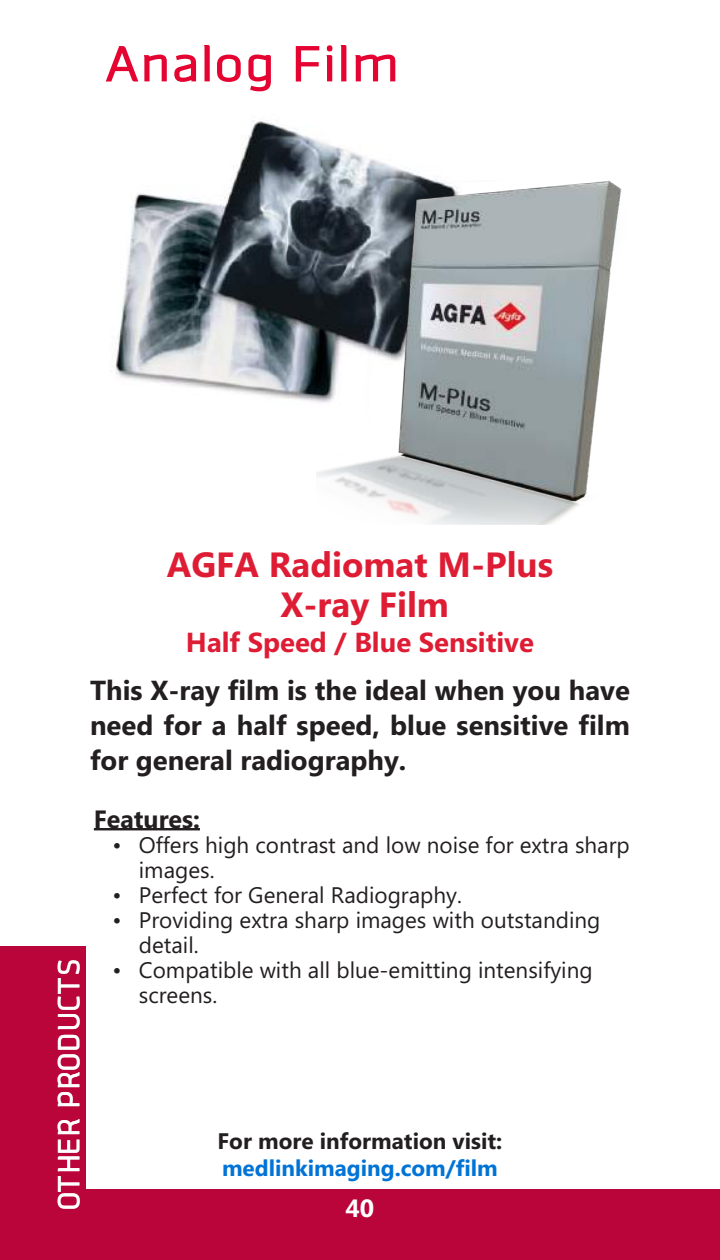
<style>
.page{position:relative;width:720px;height:1260px;background:#fff}
.page>*{position:absolute;margin:0;border:0;box-sizing:border-box;transform-origin:0 0}
.t1{font:50px "Vieworks B";color:#e40331;scale:1.09 1}
.t2{font:700 35px/40px "Microsoft Phags Pa";color:#de1d35;text-align:center}
.t3{font:30px "Vieworks B";color:#fff}
.t4{font:700 27.5px/35px "Microsoft Phags Pa";color:#231f20;text-align:justify}
.t5{font:700 27.5px "Microsoft Phags Pa";color:#de1d35}
.t6{font:700 25px "Microsoft Phags Pa";color:#231f20}
.t7{font:700 25px "Microsoft Phags Pa";color:#fff}
.t8{font:22.5px/25px "Microsoft Phags Pa";color:#231f20}
.t9{font:700 22.5px "Microsoft Phags Pa";color:#231f20}
.t10{font:700 22.5px "Microsoft Phags Pa";color:#0073d6}
</style>
<div class="page">
<div style="left:0;top:1189px;width:720px;height:71px;background:#ba053a"></div>
<div style="left:0;top:946px;width:86px;height:314px;background:#ba053a"></div>
<hr style="left:94px;top:828px;width:106px;height:2px;background:#231f20">
<img style="left:115px;top:121px;width:322px;height:281px">
<img style="left:316px;top:180px;width:306px;height:345px">
<h1 class="t1" style="left:105px;top:34px;width:272px">Analog Film</h1>
<h3 class="t3" style="left:51px;top:1211px;width:254px;rotate:-90deg">OTHER PRODUCTS</h3>
<h2 class="t2" style="left:167px;top:542px;width:388px">AGFA Radiomat M-Plus<br>X-ray Film</h2>
<p class="t5" style="left:186px;top:622px;width:350px">Half Speed / Blue Sensitive</p>
<p class="t4" style="left:90px;top:671px;width:541px">This X-ray film is the ideal when you have need for a half speed, blue sensitive film for general radiography.</p>
<p class="t6" style="left:94px;top:801px;width:108px">Features:</p>
<p class="t8" style="left:139px;top:831px;width:492px;text-indent:-27px">• Offers high contrast and low noise for extra sharp images.</p>
<p class="t8" style="left:112px;top:881px;width:351px">• Perfect for General Radiography.</p>
<p class="t8" style="left:139px;top:906px;width:463px;text-indent:-27px">• Providing extra sharp images with outstanding detail.</p>
<p class="t8" style="left:139px;top:956px;width:455px;text-indent:-27px">• Compatible with all blue-emitting intensifying screens.</p>
<p class="t9" style="left:218px;top:1125px;width:286px">For more information visit:</p>
<p class="t10" style="left:222px;top:1152px;width:277px">medlinkimaging.com/film</p>
<p class="t7" style="left:346px;top:1190px;width:30px">40</p>
</div>
